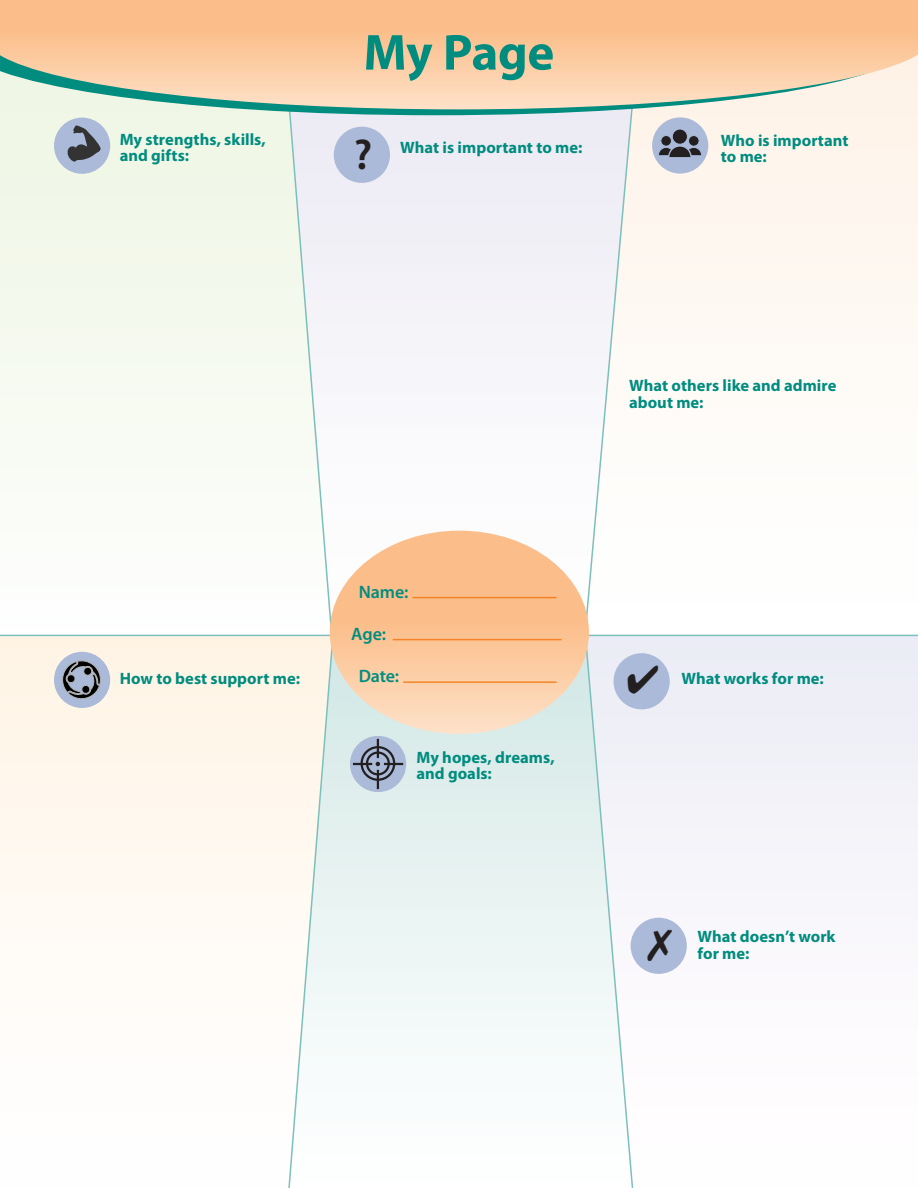
<style>
.page{position:relative;width:918px;height:1188px;background:#fff}
.page>*{position:absolute;margin:0;border:0;box-sizing:border-box;transform-origin:0 0}
.Headline{font:700 51px "Myriad Pro";letter-spacing:-.01em;color:#008c7f}
.Headline-2{font:600 43.2px "Myriad Pro";color:#231f20}
.Headline-3{font:600 18px "Myriad Pro";letter-spacing:-.005em;color:#008d80}
.Headline-4{font:700 16.5px/16.5px "Myriad Pro";color:#008c7f}
</style>
<div class="page">
<div style="left:0;top:634px;width:332px;height:554px;background:linear-gradient(to bottom,#fff4e5,#fff)"></div>
<div style="left:585px;top:632px;width:333px;height:556px;background:#f7f6fb"></div>
<div style="left:0;top:54px;width:407px;height:581px;background:#f6faf1"></div>
<svg style="left:286px;top:636px;width:349px;height:552px"></svg>
<div style="left:538px;top:44px;width:380px;height:591px;background:#fefaf5"></div>
<svg style="left:286px;top:115px;width:349px;height:520px"></svg>
<svg style="left:0;top:109px;width:909px;height:6px"></svg>
<svg style="left:0;top:0;width:918px;height:109px;background:#f2c9a1"></svg>
<div style="left:334px;top:127px;width:56px;height:56px;background:#aabad8;border-radius:50%"></div>
<div style="left:54px;top:652px;width:56px;height:56px;background:#aabad8;border-radius:50%"></div>
<svg style="left:61px;top:660px;width:41px;height:41px"></svg>
<div style="left:652px;top:117px;width:56px;height:57px;background:#aabad8;border-radius:50%"></div>
<div style="left:672px;top:129px;width:15px;height:15px;background:#231f20;border-radius:50%"></div>
<div style="left:672px;top:129px;width:16px;height:15px;border:1px solid #aabad8;border-radius:50%"></div>
<div style="left:688px;top:136px;width:11px;height:10px;background:#231f20;border-radius:50%"></div>
<div style="left:688px;top:135px;width:11px;height:11px;border:1px solid #aabad8;border-radius:50%"></div>
<div style="left:661px;top:136px;width:10px;height:10px;background:#231f20;border-radius:50%"></div>
<div style="left:661px;top:135px;width:11px;height:11px;border:1px solid #aabad8;border-radius:50%"></div>
<svg style="left:658px;top:145px;width:44px;height:13px"></svg>
<div style="left:54px;top:118px;width:56px;height:56px;background:#aabad8;border-radius:50%"></div>
<svg style="left:67px;top:125px;width:34px;height:37px"></svg>
<div style="left:350px;top:736px;width:56px;height:56px;background:#aabad8;border-radius:50%"></div>
<svg style="left:353px;top:739px;width:50px;height:50px"></svg>
<div style="left:614px;top:653px;width:56px;height:56px;background:#aabad8;border-radius:50%"></div>
<div style="left:631px;top:918px;width:56px;height:56px;background:#aabad8;border-radius:50%"></div>
<hr style="left:0;top:635px;width:918px;height:1px;background:#7cc0bb">
<svg style="left:330px;top:531px;width:259px;height:203px;background:#f7cfab"></svg>
<hr style="left:412px;top:597px;width:145px;height:1px;background:#f58427">
<hr style="left:393px;top:639px;width:169px;height:1px;background:#f58427">
<hr style="left:403px;top:681px;width:154px;height:2px;background:#f58427">
<p class="Headline" style="left:363px;top:24px;width:192px">My Page</p>
<p class="Headline-4" style="left:120px;top:131px;width:148px">My strengths, skills, and gifts:</p>
<p class="Headline-4" style="left:400px;top:140px;width:184px">What is important to me:</p>
<p class="Headline-4" style="left:721px;top:132px;width:129px">Who is important to me:</p>
<p class="Headline-2" style="left:354px;top:131px;width:20px">?</p>
<p class="Headline-4" style="left:120px;top:670px;width:182px">How to best support me:</p>
<p class="Headline-3" style="left:359px;top:582px;width:51px">Name:</p>
<p class="Headline-3" style="left:351px;top:624px;width:36px">Age:</p>
<p class="Headline-3" style="left:359px;top:666px;width:42px">Date:</p>
<p class="Headline-4" style="left:416px;top:749px;width:140px">My hopes, dreams, and goals:</p>
<p class="Headline-4" style="left:629px;top:378px;width:209px">What others like and admire about me:</p>
<p class="Headline-4" style="left:681px;top:670px;width:144px">What works for me:</p>
<p class="Headline-4" style="left:698px;top:929px;width:140px">What doesn’t work for me:</p>
</div>
